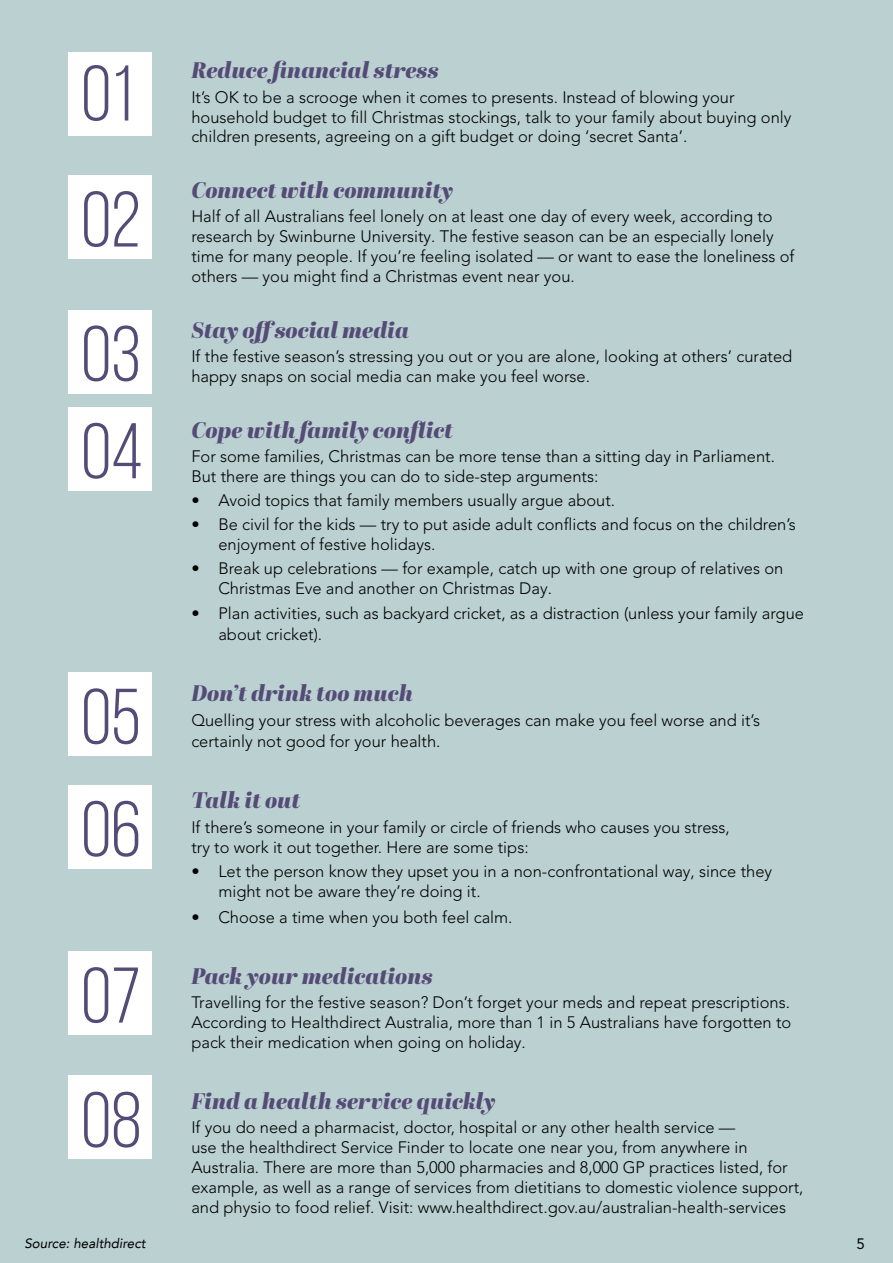
<style>
.page{position:relative;width:893px;height:1263px;background:#bbd0d1}
.page>*{position:absolute;margin:0;border:0;box-sizing:border-box;transform-origin:0 0}
.t1{font:78.6px/126px "Bebas Neue";color:#544b76}
.t2{font:italic 22.5px "Abril Fatface";color:#544b76}
.t3{font:300 16.5px/19.8px "Avenir LT Pro";color:#000}
.t4{font:15px "Avenir LT Pro";color:#000}
.t5{font:italic 13.5px "Avenir LT";color:#000}
</style>
<div class="page">
<div style="left:68px;top:52px;width:84px;height:84px;background:#fff"></div>
<div style="left:68px;top:175px;width:84px;height:84px;background:#fff"></div>
<div style="left:68px;top:310px;width:84px;height:83px;background:#fff"></div>
<div style="left:68px;top:407px;width:84px;height:84px;background:#fff"></div>
<div style="left:68px;top:672px;width:84px;height:84px;background:#fff"></div>
<div style="left:68px;top:785px;width:84px;height:84px;background:#fff"></div>
<div style="left:68px;top:951px;width:84px;height:84px;background:#fff"></div>
<div style="left:68px;top:1075px;width:84px;height:84px;background:#fff"></div>
<h1 class="t1" style="left:81px;top:30px;width:61px">01<br>02</h1>
<h1 class="t1" style="left:81px;top:305px;width:63px;line-height:97.4px">03<br>04</h1>
<h1 class="t1" style="left:81px;top:660px;width:61px;line-height:112.4px">05<br>06</h1>
<h1 class="t1" style="left:81px;top:933px;width:62px;line-height:124.5px">07<br>08</h1>
<p class="t5" style="left:24px;top:1235px;width:123px">Source: healthdirect</p>
<h2 class="t2" style="left:191px;top:54px;width:249px">Reduce financial stress</h2>
<p class="t3" style="left:191px;top:87px;width:602px">It’s OK to be a scrooge when it comes to presents. Instead of blowing your household budget to fill Christmas stockings, talk to your family about buying only children presents, agreeing on a gift budget or doing ‘secret Santa’.</p>
<h2 class="t2" style="left:191px;top:174px;width:263px">Connect with community</h2>
<p class="t3" style="left:191px;top:207px;width:605px">Half of all Australians feel lonely on at least one day of every week, according to research by Swinburne University. The festive season can be an especially lonely time for many people. If you’re feeling isolated — or want to ease the loneliness of others — you might find a Christmas event near you.</p>
<h2 class="t2" style="left:191px;top:314px;width:219px">Stay offsocial media</h2>
<p class="t3" style="left:191px;top:346px;width:602px">If the festive season’s stressing you out or you are alone, looking at others’ curated happy snaps on social media can make you feel worse.</p>
<h2 class="t2" style="left:191px;top:413px;width:263px">Cope with family conflict</h2>
<p class="t3" style="left:191px;top:446px;width:585px">For some families, Christmas can be more tense than a sitting day in Parliament.<br>But there are things you can do to side-step arguments:</p>
<p class="t3" style="left:191px;top:490px;width:425px">• Avoid topics that family members usually argue about.</p>
<p class="t3" style="left:218px;top:515px;width:579px;text-indent:-27px">• Be civil for the kids — try to put aside adult conflicts and focus on the children’s enjoyment of festive holidays.</p>
<p class="t3" style="left:218px;top:559px;width:567px;text-indent:-27px">• Break up celebrations — for example, catch up with one group of relatives on<br>Christmas Eve and another on Christmas Day.</p>
<p class="t3" style="left:218px;top:602px;width:587px;line-height:21.6px;text-indent:-27px">• Plan activities, such as backyard cricket, as a distraction (unless your family argue about cricket).</p>
<h2 class="t2" style="left:191px;top:677px;width:223px">Don’t drink too much</h2>
<p class="t3" style="left:191px;top:709px;width:570px;line-height:21.6px">Quelling your stress with alcoholic beverages can make you feel worse and it’s certainly not good for your health.</p>
<h2 class="t2" style="left:191px;top:784px;width:110px">Talk it out</h2>
<p class="t3" style="left:191px;top:817px;width:540px">If there’s someone in your family or circle of friends who causes you stress, try to work it out together. Here are some tips:</p>
<p class="t3" style="left:218px;top:861px;width:555px;text-indent:-27px">• Let the person know they upset you in a non-confrontational way, since they might not be aware they’re doing it.</p>
<p class="t3" style="left:191px;top:907px;width:323px">• Choose a time when you both feel calm.</p>
<h2 class="t2" style="left:191px;top:960px;width:243px">Pack your medications</h2>
<p class="t3" style="left:191px;top:993px;width:601px;text-align:justify">Travelling for the festive season? Don’t forget your meds and repeat prescriptions.<br>According to Healthdirect Australia, more than 1 in 5 Australians have forgotten to pack their medication when going on holiday.</p>
<h2 class="t2" style="left:191px;top:1085px;width:306px">Find a health service quickly</h2>
<p class="t3" style="left:191px;top:1118px;width:614px">If you do need a pharmacist, doctor, hospital or any other health service —<br>use the healthdirect Service Finder to locate one near you, from anywhere in Australia. There are more than 5,000 pharmacies and 8,000 GP practices listed, for example, as well as a range of services from dietitians to domestic violence support, and physio to food relief. Visit: www.healthdirect.gov.au/australian-health-services</p>
<p class="t4" style="left:856px;top:1235px;width:10px">5</p>
</div>
